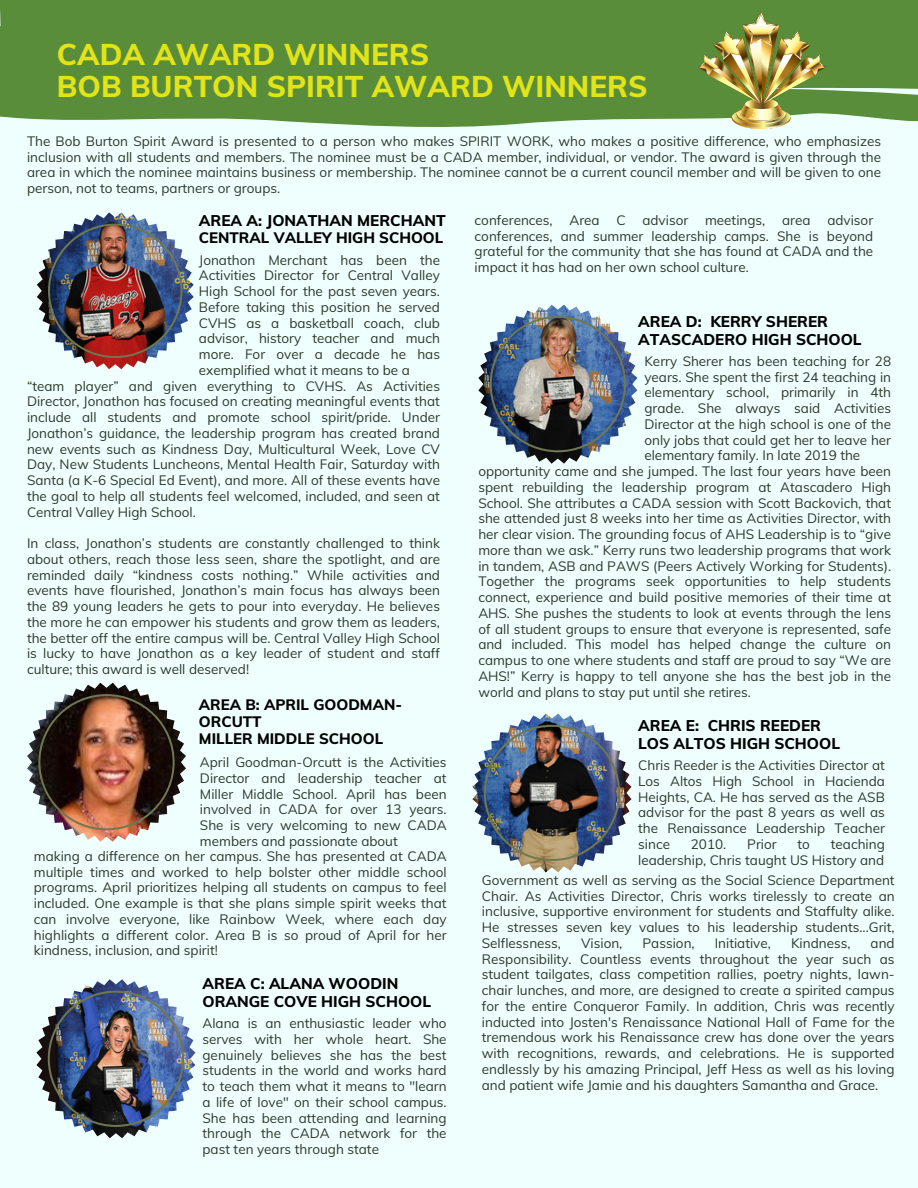
<style>
.page{position:relative;width:918px;height:1188px;background:#effffe}
.page>*{position:absolute;margin:0;border:0;box-sizing:border-box;transform-origin:0 0}
.t1{font:29.7px/32.7px "RTL Bayan Black";color:#e2e419}
.t2{font:15.3px/18px "RTL Bayan Black";color:#000}
.t3{font:15px/16.8px "RTL Bayan Black";color:#000}
.t4{font:13.5px/15.8px "RTL Bayan Regular";color:#2d372b;text-align:justify}
</style>
<div class="page">
<div style="left:0;top:0;width:918px;height:127px;background:#598d39"></div>
<img style="left:37px;top:212px;width:157px;height:157px">
<img style="left:48px;top:224px;width:134px;height:134px">
<img style="left:472px;top:713px;width:160px;height:159px">
<img style="left:484px;top:725px;width:136px;height:136px">
<img style="left:27px;top:683px;width:159px;height:159px">
<img style="left:38px;top:694px;width:137px;height:136px">
<img style="left:699px;top:13px;width:127px;height:116px">
<img style="left:36px;top:979px;width:159px;height:159px">
<img style="left:48px;top:991px;width:136px;height:136px">
<img style="left:478px;top:305px;width:159px;height:159px">
<img style="left:490px;top:316px;width:136px;height:136px">
<h2 class="t1" style="left:57px;top:37px;width:592px">CADA AWARD WINNERS<br>BOB BURTON SPIRIT AWARD WINNERS</h2>
<p class="t4" style="left:27px;top:133px;width:856px">The Bob Burton Spirit Award is presented to a person who makes SPIRIT WORK, who makes a positive difference, who emphasizes inclusion with all students and members. The nominee must be a CADA member, individual, or vendor. The award is given through the area in which the nominee maintains business or membership. The nominee cannot be a current council member and will be given to one person, not to teams, partners or groups.</p>
<h2 class="t2" style="left:199px;top:211px;width:248px">AREA A: JONATHAN MERCHANT</h2>
<h2 class="t3" style="left:199px;top:229px;width:246px">CENTRAL VALLEY HIGH SCHOOL</h2>
<p class="t4" style="left:199px;top:252px;width:243px">Jonathon Merchant has been the Activities Director for Central Valley High School for the past seven years.<br>Before taking this position he served CVHS as a basketball coach, club advisor, history teacher and much more. For over a decade he has exemplified what it means to be a</p>
<p class="t4" style="left:27px;top:378px;width:415px">“team player” and given everything to CVHS. As Activities Director, Jonathon has focused on creating meaningful events that include all students and promote school spirit/pride. Under Jonathon’s guidance, the leadership program has created brand new events such as Kindness Day, Multicultural Week, Love CV Day, New Students Luncheons, Mental Health Fair, Saturday with Santa (a K-6 Special Ed Event), and more. All of these events have the goal to help all students feel welcomed, included, and seen at Central Valley High School.</p>
<p class="t4" style="left:27px;top:535px;width:415px">In class, Jonathon’s students are constantly challenged to think about others, reach those less seen, share the spotlight, and are reminded daily “kindness costs nothing.” While activities and events have flourished, Jonathon’s main focus has always been the 89 young leaders he gets to pour into everyday. He believes the more he can empower his students and grow them as leaders, the better off the entire campus will be. Central Valley High School is lucky to have Jonathon as a key leader of student and staff culture; this award is well deserved!</p>
<p class="t3" style="left:199px;top:696px;width:205px">AREA B: APRIL GOODMAN-<br>ORCUTT<br>MILLER MIDDLE SCHOOL</p>
<p class="t4" style="left:200px;top:754px;width:248px">April Goodman-Orcutt is the Activities Director and leadership teacher at Miller Middle School. April has been involved in CADA for over 13 years.<br>She is very welcoming to new CADA members and passionate about</p>
<p class="t4" style="left:34px;top:848px;width:414px">making a difference on her campus. She has presented at CADA multiple times and worked to help bolster other middle school programs. April prioritizes helping all students on campus to feel included. One example is that she plans simple spirit weeks that can involve everyone, like Rainbow Week, where each day highlights a different color. Area B is so proud of April for her kindness, inclusion, and spirit!</p>
<p class="t2" style="left:203px;top:975px;width:230px">AREA C: ALANA WOODIN<br>ORANGE COVE HIGH SCHOOL</p>
<p class="t4" style="left:203px;top:1015px;width:246px">Alana is an enthusiastic leader who serves with her whole heart. She genuinely believes she has the best students in the world and works hard to teach them what it means to "learn a life of love" on their school campus.<br>She has been attending and learning through the CADA network for the past ten years through state</p>
<h2 class="t4" style="left:475px;top:212px;width:400px">conferences, Area C advisor meetings, area advisor conferences, and summer leadership camps. She is beyond grateful for the community that she has found at CADA and the impact it has had on her own school culture.</h2>
<p class="t2" style="left:638px;top:312px;width:225px">AREA D: KERRY SHERER<br>ATASCADERO HIGH SCHOOL</p>
<h2 class="t4" style="left:644px;top:353px;width:248px">Kerry Sherer has been teaching for 28 years. She spent the first 24 teaching in elementary school, primarily in 4th grade. She always said Activities Director at the high school is one of the only jobs that could get her to leave her elementary family. In late 2019 the</h2>
<p class="t4" style="left:478px;top:463px;width:414px">opportunity came and she jumped. The last four years have been spent rebuilding the leadership program at Atascadero High School. She attributes a CADA session with Scott Backovich, that she attended just 8 weeks into her time as Activities Director, with her clear vision. The grounding focus of AHS Leadership is to “give more than we ask.” Kerry runs two leadership programs that work in tandem, ASB and PAWS (Peers Actively Working for Students).<br>Together the programs seek opportunities to help students connect, experience and build positive memories of their time at AHS. She pushes the students to look at events through the lens of all student groups to ensure that everyone is represented, safe and included. This model has helped change the culture on campus to one where students and staff are proud to say “We are AHS!” Kerry is happy to tell anyone she has the best job in the world and plans to stay put until she retires.</p>
<h2 class="t2" style="left:638px;top:717px;width:203px">AREA E: CHRIS REEDER<br>LOS ALTOS HIGH SCHOOL</h2>
<p class="t4" style="left:638px;top:757px;width:248px">Chris Reeder is the Activities Director at Los Altos High School in Hacienda Heights, CA. He has served as the ASB advisor for the past 8 years as well as the Renaissance Leadership Teacher since</p>
<p class="t4" style="left:638px;top:836px;width:248px;text-align:right">teaching<br>leadership, Chris taught US History and</p>
<p class="t4" style="left:691px;top:836px;width:37px">2010.</p>
<p class="t4" style="left:747px;top:836px;width:31px">Prior</p>
<p class="t4" style="left:798px;top:836px;width:14px">to</p>
<p class="t4" style="left:482px;top:872px;width:414px">Government as well as serving as the Social Science Department Chair. As Activities Director, Chris works tirelessly to create an inclusive, supportive environment for students and Staffulty alike.<br>He stresses seven key values to his leadership students...Grit, Selflessness,</p>
<p class="t4" style="left:482px;top:935px;width:414px;text-indent:389px">and Responsibility. Countless events throughout the year such as student tailgates, class competition rallies, poetry nights, lawn&shy;chair lunches, and more, are designed to create a spirited campus for the entire Conqueror Family. In addition, Chris was recently inducted into Josten's Renaissance National Hall of Fame for the tremendous work his Renaissance crew has done over the years with recognitions, rewards, and celebrations. He is supported endlessly by his amazing Principal, Jeff Hess as well as his loving and patient wife Jamie and his daughters Samantha and Grace.</p>
<p class="t4" style="left:581px;top:935px;width:43px">Vision,</p>
<p class="t4" style="left:642px;top:935px;width:54px">Passion,</p>
<p class="t4" style="left:715px;top:935px;width:58px">Initiative,</p>
<p class="t4" style="left:791px;top:935px;width:61px">Kindness,</p>
</div>
